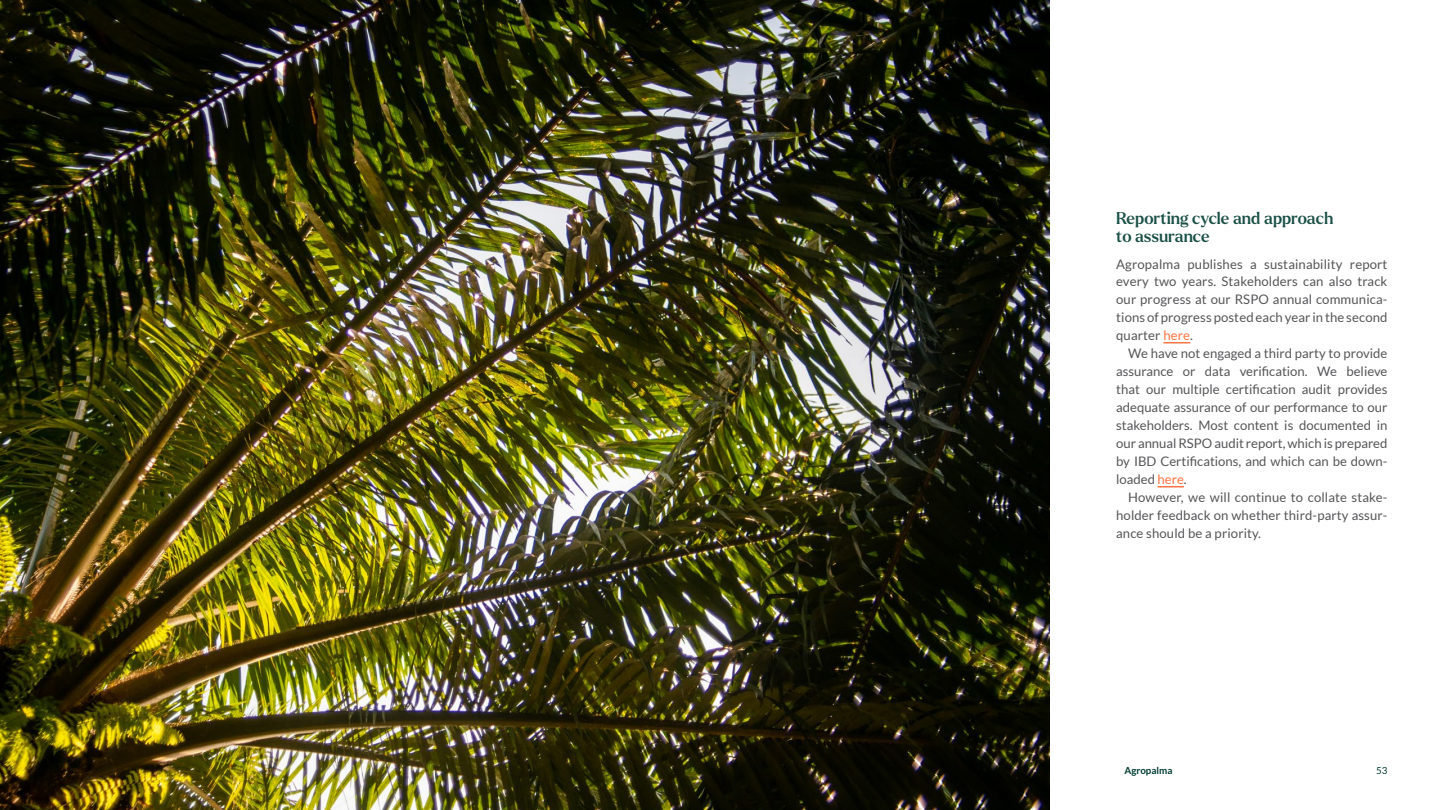
<style>
.page{position:relative;width:1440px;height:810px;background:#fff}
.page>*{position:absolute;margin:0;border:0;box-sizing:border-box;transform-origin:0 0}
.t1{font:16.5px/18px "Larken Variable";color:#1a5046}
.t2{font:13.12px/18px "Lato";letter-spacing:.01em;color:#565659;text-align:justify}
.t3{font:700 9.75px "Lato";color:#003c32}
.t4{font:9.75px "Lato";color:#003c32}
.s1{color:#ff7442}
</style>
<div class="page">
<hr style="left:1163px;top:342px;width:27px;height:2px;background:#ff7442">
<hr style="left:1158px;top:486px;width:26px;height:2px;background:#ff7442">
<img style="left:0;top:0;width:1050px;height:810px">
<p class="t1" style="left:1116px;top:209px;width:219px">Reporting cycle and approach to assurance</p>
<p class="t2" style="left:1116px;top:255px;width:273px">Agropalma publishes a sustainability report every two years. Stakeholders can also track our progress at our RSPO annual communica&shy;tions of progress posted each year in the second quarter <span class="s1">here</span>.</p>
<p class="t2" style="left:1116px;top:345px;width:273px;text-indent:12px">We have not engaged a third party to provide assurance or data verification. We believe that our multiple certification audit provides adequate assurance of our performance to our stakeholders. Most content is documented in our annual RSPO audit report, which is prepared by IBD Certifications, and which can be down&shy;loaded <span class="s1">here</span>.</p>
<p class="t2" style="left:1116px;top:489px;width:273px;text-indent:12px">However, we will continue to collate stake&shy;holder feedback on whether third-party assur&shy;ance should be a priority.</p>
<p class="t3" style="left:1124px;top:765px;width:50px">Agropalma</p>
<p class="t4" style="left:1376px;top:765px;width:13px">53</p>
</div>
